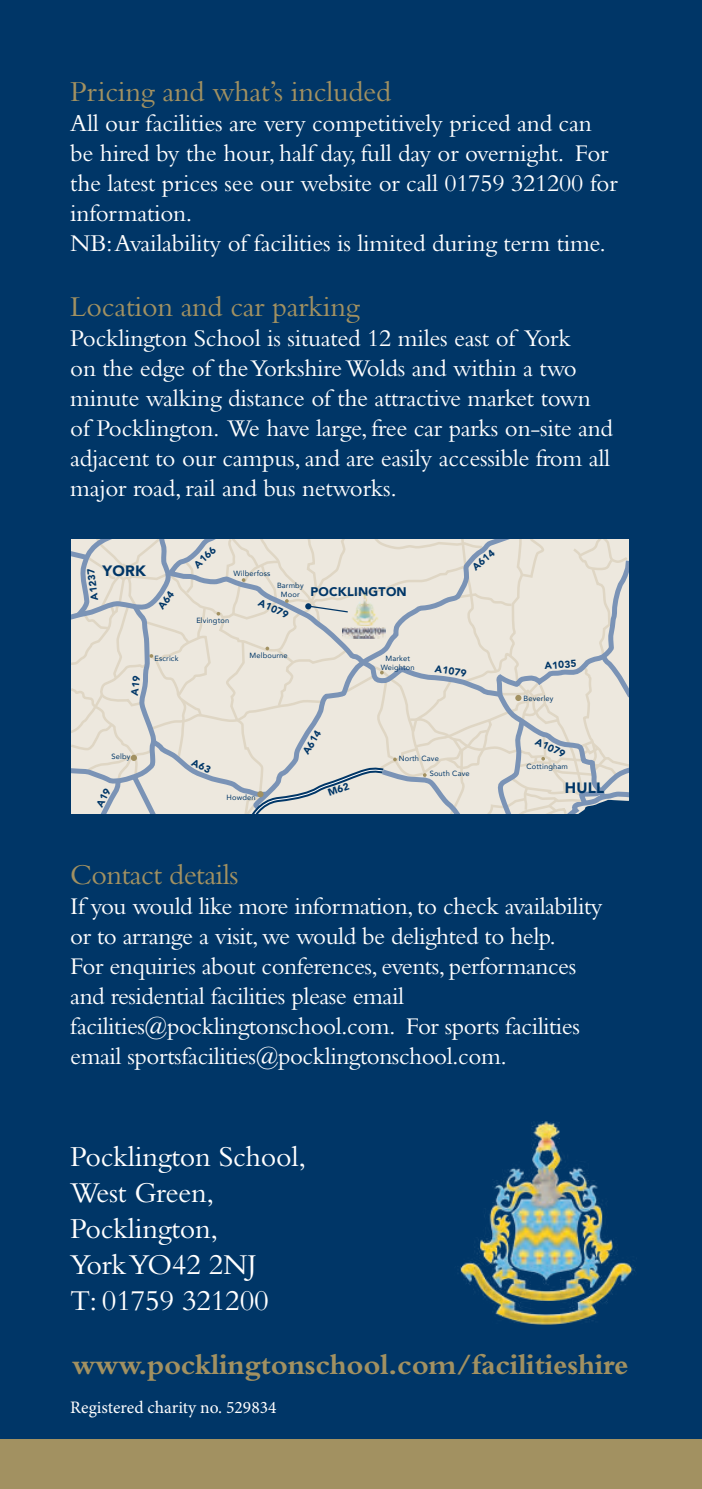
<style>
.page{position:relative;width:702px;height:1489px;background:#fff}
.page>*{position:absolute;margin:0;border:0;box-sizing:border-box;transform-origin:0 0}
.t1{font:30px/36px "Bembo Std";letter-spacing:-.01em;color:#fff}
.t2{font:30px "Bembo Std";letter-spacing:-.01em;color:#a29161}
.t3{font:700 30px "Bembo Std";letter-spacing:-.01em;color:#a29161}
.t4{font:25px/30px "Bembo Std";letter-spacing:-.01em;color:#fff}
.t5{font:17.5px "Minion Pro";color:#fff}
.t6{font:900 15px "Avenir";letter-spacing:.02em;color:#003667}
.t7{font:900 12.5px "Avenir";letter-spacing:.02em;color:#003667}
.t8{font:900 10px "Avenir";color:#003667}
.t9{font:7.5px/9px "Avenir";letter-spacing:.02em;color:#003667;text-align:center}
</style>
<div class="page">
<div style="left:0;top:0;width:702px;height:1488px;background:#003667"></div>
<img style="left:460px;top:1121px;width:175px;height:203px">
<div style="left:0;top:1439px;width:702px;height:49px;background:#a29161"></div>
<svg style="left:71px;top:539px;width:557px;height:274px;background:#e1ded7"></svg>
<p class="t2" style="left:70px;top:74px;width:322px">Pricing and what’s included</p>
<p class="t4" style="left:70px;top:108px;width:549px">All our facilities are very competitively priced and can be hired by the hour, half day, full day or overnight. For the latest prices see our website or call 01759 321200 for information.<br>NB: Availability of facilities is limited during term time.</p>
<p class="t2" style="left:70px;top:289px;width:291px">Location and car parking</p>
<p class="t4" style="left:70px;top:322px;width:544px">Pocklington School is situated 12 miles east of York<br>on the edge of the Yorkshire Wolds and within a two minute walking distance of the attractive market town of Pocklington. We have large, free car parks on-site and adjacent to our campus, and are easily accessible from all major road, rail and bus networks.</p>
<p class="t6" style="left:102px;top:557px;width:45px">YORK</p>
<p class="t8" style="left:86px;top:601px;width:33px;rotate:-97deg">A1237</p>
<p class="t8" style="left:190px;top:559px;width:27px;rotate:-43deg">A166</p>
<p class="t9" style="left:233px;top:569px;width:38px">Wilberfoss</p>
<p class="t9" style="left:196px;top:616px;width:34px">Elvington</p>
<p class="t9" style="left:277px;top:580px;width:28px">Barmby<br>Moor</p>
<p class="t7" style="left:310px;top:581px;width:98px">POCKLINGTON</p>
<p class="t8" style="left:263px;top:594px;width:33px;rotate:25deg">A1079</p>
<p class="t8" style="left:468px;top:562px;width:27px;rotate:-40deg">A614</p>
<p class="t9" style="left:154px;top:653px;width:25px">Escrick</p>
<p class="t9" style="left:249px;top:651px;width:40px">Melbourne</p>
<p class="t9" style="left:112px;top:751px;width:20px">Selby</p>
<p class="t9" style="left:226px;top:792px;width:31px">Howden</p>
<p class="t8" style="left:298px;top:748px;width:27px;rotate:-58deg">A614</p>
<p class="t9" style="left:381px;top:653px;width:35px">Market<br>Weighton</p>
<p class="t8" style="left:436px;top:660px;width:33px;rotate:8deg">A1079</p>
<p class="t8" style="left:544px;top:657px;width:33px;rotate:-4deg">A1035</p>
<p class="t9" style="left:523px;top:693px;width:31px">Beverley</p>
<p class="t8" style="left:539px;top:732px;width:33px;rotate:26deg">A1079</p>
<p class="t9" style="left:429px;top:750px;width:42px;line-height:15.2px;text-align:left;text-indent:-31px">North Cave<br>South Cave</p>
<p class="t9" style="left:526px;top:761px;width:43px">Cottingham</p>
<p class="t6" style="left:564px;top:775px;width:41px">HULL</p>
<p class="t2" style="left:70px;top:857px;width:170px">Contact details</p>
<p class="t4" style="left:70px;top:890px;width:533px">If you would like more information, to check availability or to arrange a visit, we would be delighted to help.<br>For enquiries about conferences, events, performances and residential facilities please email facilities@pocklingtonschool.com. For sports facilities email sportsfacilities@pocklingtonschool.com.</p>
<p class="t1" style="left:70px;top:1137px;width:237px">Pocklington School,<br>West Green,<br>Pocklington,<br>York YO42 2NJ<br>T: 01759 321200</p>
<p class="t3" style="left:72px;top:1347px;width:558px">www.pocklingtonschool.com/facilitieshire</p>
<p class="t5" style="left:70px;top:1395px;width:208px">Registered charity no. 529834</p>
</div>
